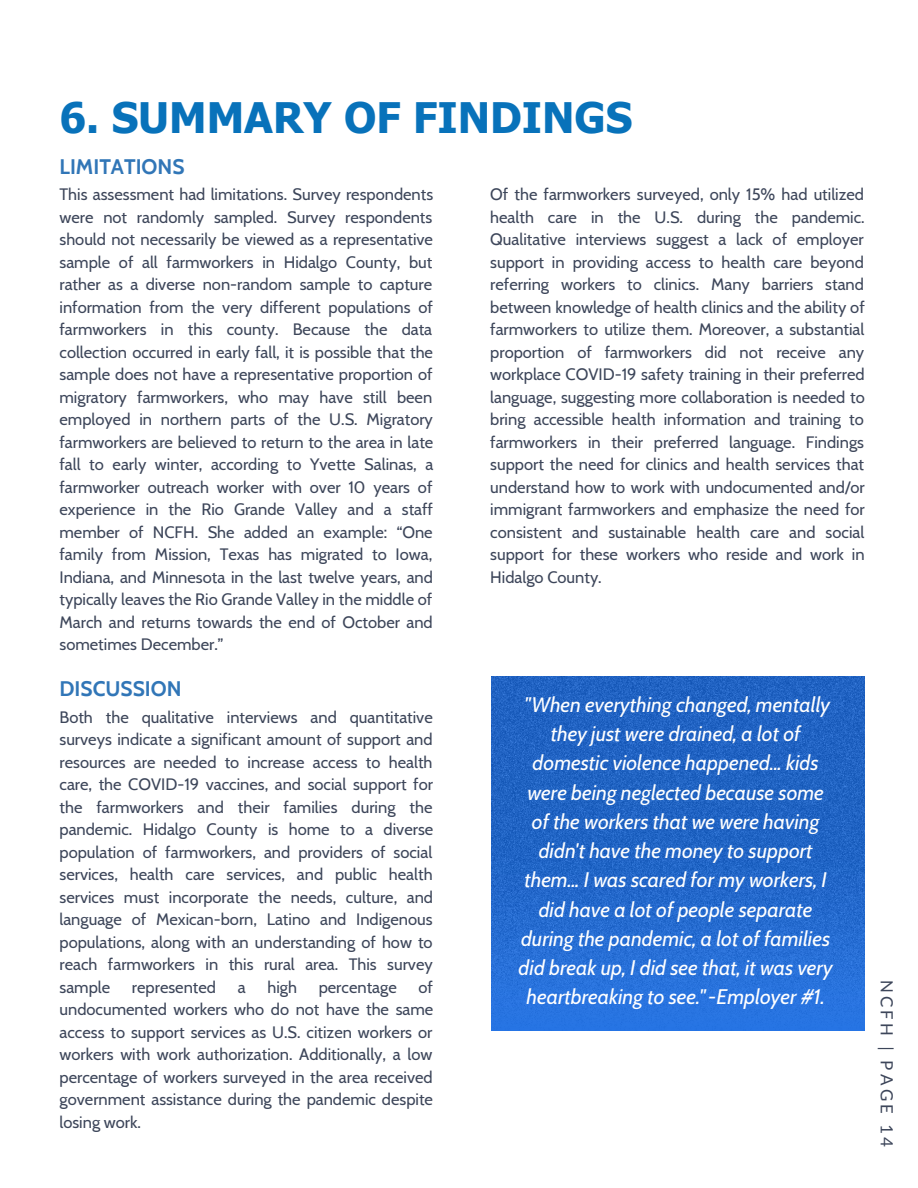
<style>
.page{position:relative;width:918px;height:1188px;background:#fff}
.page>*{position:absolute;margin:0;border:0;box-sizing:border-box;transform-origin:0 0}
.t1{font:700 42px "Tahoma";color:#0872ba}
.t2{font:italic 21px/29.2px "Cabin";color:#fff;text-align:center}
.t3{font:700 21px "Cabin";color:#3176b7}
.t4{font:16.8px "Lato";letter-spacing:.19em;color:#3d465a}
.t5{font:16.5px/22.5px "Cabin";color:#3d465a;text-align:justify}
</style>
<div class="page">
<img style="left:491px;top:677px;width:373px;height:354px">
<p class="t1" style="left:60px;top:91px;width:574px">6. SUMMARY OF FINDINGS</p>
<p class="t3" style="left:60px;top:154px;width:127px">LIMITATIONS</p>
<p class="t5" style="left:60px;top:183px;width:375px">This assessment had limitations. Survey respondents were not randomly sampled. Survey respondents should not necessarily be viewed as a representative sample of all farmworkers in Hidalgo County, but rather as a diverse non-random sample to capture information from the very different populations of farmworkers in this county. Because the data collection occurred in early fall, it is possible that the sample does not have a representative proportion of migratory farmworkers, who may have still been employed in northern parts of the U.S. Migratory farmworkers are believed to return to the area in late fall to early winter, according to Yvette Salinas, a farmworker outreach worker with over 10 years of experience in the Rio Grande Valley and a staff member of NCFH. She added an example: “One family from Mission, Texas has migrated to Iowa, Indiana, and Minnesota in the last twelve years, and typically leaves the Rio Grande Valley in the middle of March and returns towards the end of October and sometimes December.”</p>
<p class="t3" style="left:60px;top:675px;width:124px">DISCUSSION</p>
<p class="t5" style="left:60px;top:706px;width:375px">Both the qualitative interviews and quantitative surveys indicate a significant amount of support and resources are needed to increase access to health care, the COVID-19 vaccines, and social support for the farmworkers and their families during the pandemic. Hidalgo County is home to a diverse population of farmworkers, and providers of social services, health care services, and public health services must incorporate the needs, culture, and language of Mexican-born, Latino and Indigenous populations, along with an understanding of how to reach farmworkers in this rural area. This survey sample</p>
<p class="t5" style="left:60px;top:976px;width:375px;text-indent:359px">of undocumented workers who do not have the same access to support services as U.S. citizen workers or workers with work authorization. Additionally, a low percentage of workers surveyed in the area received government assistance during the pandemic despite losing work.</p>
<p class="t5" style="left:132px;top:976px;width:86px">represented</p>
<p class="t5" style="left:238px;top:976px;width:9px">a</p>
<p class="t5" style="left:267px;top:976px;width:31px">high</p>
<p class="t5" style="left:319px;top:976px;width:80px">percentage</p>
<p class="t5" style="left:490px;top:183px;width:376px">Of the farmworkers surveyed, only 15% had utilized health care in the U.S. during the pandemic.<br>Qualitative interviews suggest a lack of employer support in providing access to health care beyond referring workers to clinics. Many barriers stand between knowledge of health clinics and the ability of farmworkers to utilize them. Moreover, a substantial proportion of farmworkers did not receive any workplace COVID-19 safety training in their preferred language, suggesting more collaboration is needed to bring accessible health information and training to farmworkers in their preferred language. Findings support the need for clinics and health services that understand how to work with undocumented and/or immigrant farmworkers and emphasize the need for consistent and sustainable health care and social support for these workers who reside and work in Hidalgo County.</p>
<p class="t2" style="left:519px;top:690px;width:316px">"When everything changed, mentally they just were drained, a lot of domestic violence happened... kids were being neglected because some of the workers that we were having didn't have the money to support them... I was scared for my workers, I did have a lot of people separate during the pandemic, a lot of families did break up, I did see that, it was very heartbreaking to see."-Employer #1.</p>
<p class="t4" style="left:897px;top:980px;width:168px;rotate:90deg">NCFH | PAGE 14</p>
</div>
